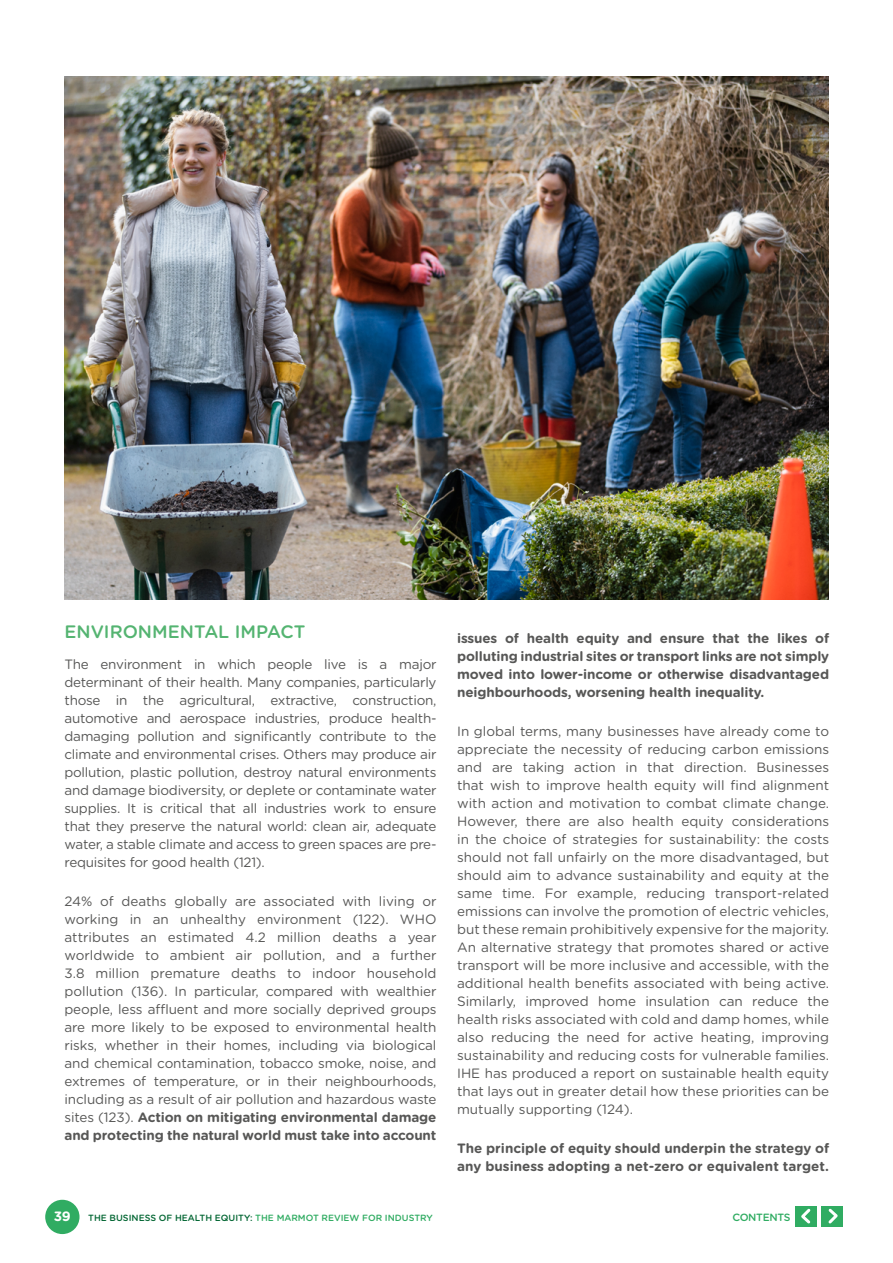
<style>
.page{position:relative;width:893px;height:1263px;background:#fff}
.page>*{position:absolute;margin:0;border:0;box-sizing:border-box;transform-origin:0 0}
.t1{font:500 18px "Gotham Rounded";color:#54b471}
.t2{font:13.5px/18px "Gotham Rounded";letter-spacing:-.01em;color:#575756;text-align:justify}
.t3{font:700 13.5px/18px "Gotham Rounded";color:#575756;text-align:justify}
.t4{font:700 13.5px "Gotham Rounded";color:#fff}
.t5{font:500 10.5px "Gotham Rounded";letter-spacing:-.03em;color:#30ac62}
.t6{font:500 9px "Gotham Rounded";color:#046734}
.s1{font-weight:700}
.s2{color:#30ac62}
</style>
<div class="page">
<div style="left:45px;top:1200px;width:35px;height:34px;background:#30ac62;border-radius:50%"></div>
<div style="left:796px;top:1206px;width:21px;height:20px;background:#30ac62"></div>
<svg style="left:801px;top:1208px;width:10px;height:16px"></svg>
<div style="left:822px;top:1206px;width:21px;height:20px;background:#30ac62"></div>
<svg style="left:828px;top:1208px;width:10px;height:16px"></svg>
<img style="left:64px;top:77px;width:765px;height:522px">
<h1 class="t1" style="left:64px;top:619px;width:242px">ENVIRONMENTAL IMPACT</h1>
<p class="t2" style="left:64px;top:655px;width:374px">The environment in which people live is a major determinant of their health. Many companies, particularly those in the agricultural, extractive, construction, automotive and aerospace industries, produce health&shy;damaging pollution and significantly contribute to the climate and environmental crises. Others may produce air pollution, plastic pollution, destroy natural environments and damage biodiversity, or deplete or contaminate water supplies. It is critical that all industries work to ensure that they preserve the natural world: clean air, adequate water, a stable climate and access to green spaces are pre&shy;requisites for good health (121).</p>
<p class="t2" style="left:64px;top:892px;width:374px">24% of deaths globally are associated with living or working in an unhealthy environment (122). WHO attributes an estimated 4.2 million deaths a year worldwide to ambient air pollution, and a further 3.8 million premature deaths to indoor household pollution (136). In particular, compared with wealthier people, less affluent and more socially deprived groups are more likely to be exposed to environmental health risks, whether in their homes, including via biological and chemical contamination, tobacco smoke, noise, and extremes of temperature, or in their neighbourhoods, including as a result of air pollution and hazardous waste sites (123). <span class="s1">Action on mitigating environmental damage and protecting the natural world must take into account</span></p>
<p class="t3" style="left:457px;top:628px;width:374px">issues of health equity and ensure that the likes of polluting industrial sites or transport links are not simply moved into lower-income or otherwise disadvantaged neighbourhoods, worsening health inequality.</p>
<p class="t2" style="left:457px;top:721px;width:374px">In global terms, many businesses have already come to appreciate the necessity of reducing carbon emissions and are taking action in that direction. Businesses that wish to improve health equity will find alignment with action and motivation to combat climate change.<br>However, there are also health equity considerations in the choice of strategies for sustainability: the costs should not fall unfairly on the more disadvantaged, but should aim to advance sustainability and equity at the same time. For example, reducing transport-related emissions can involve the promotion of electric vehicles, but these remain prohibitively expensive for the majority.<br>An alternative strategy that promotes shared or active transport will be more inclusive and accessible, with the additional health benefits associated with being active.<br>Similarly, improved home insulation can reduce the health risks associated with cold and damp homes, while also reducing the need for active heating, improving sustainability and reducing costs for vulnerable families.<br>IHE has produced a report on sustainable health equity that lays out in greater detail how these priorities can be mutually supporting (124).</p>
<p class="t3" style="left:457px;top:1139px;width:374px">The principle of equity should underpin the strategy of any business adopting a net-zero or equivalent target.</p>
<p class="t4" style="left:54px;top:1206px;width:18px">39</p>
<p class="t6" style="left:88px;top:1211px;width:346px">THE BUSINESS OF HEALTH EQUITY: <span class="s2">THE MARMOT REVIEW FOR INDUSTRY</span></p>
<p class="t5" style="left:732px;top:1209px;width:60px">CONTENTS</p>
</div>
